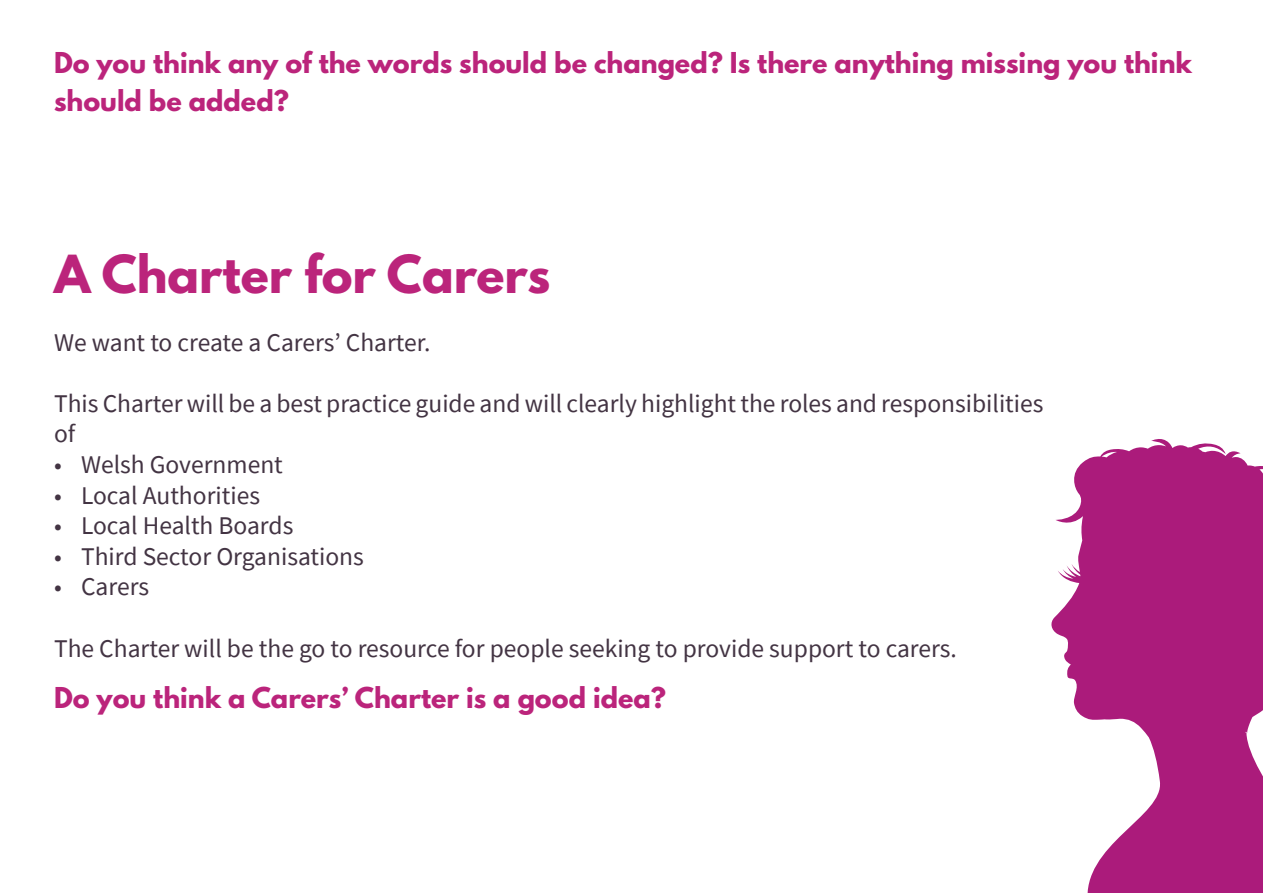
<style>
.page{position:relative;width:1263px;height:893px;background:#fff}
.page>*{position:absolute;margin:0;border:0;box-sizing:border-box;transform-origin:0 0}
.t1{font:700 46.5px "League Spartan";color:#bb247b}
.t2{font:25.5px/30.6px "Source Sans Pro";color:#433443}
.t3{font:700 25.5px/37.5px "League Spartan";color:#bb247b}
</style>
<div class="page">
<svg style="left:1051px;top:439px;width:212px;height:454px;fill:#ab1b7b"></svg>
<p class="t3" style="left:54px;top:44px;width:1139px">Do you think any of the words should be changed? Is there anything missing you think should be added?</p>
<h1 class="t1" style="left:54px;top:238px;width:498px">A Charter for Carers</h1>
<p class="t2" style="left:54px;top:327px;width:378px">We want to create a Carers’ Charter.</p>
<p class="t2" style="left:54px;top:388px;width:991px">This Charter will be a best practice guide and will clearly highlight the roles and responsibilities of</p>
<p class="t2" style="left:54px;top:449px;width:230px">• Welsh Government</p>
<p class="t2" style="left:54px;top:480px;width:207px">• Local Authorities</p>
<p class="t2" style="left:54px;top:510px;width:241px">• Local Health Boards</p>
<p class="t2" style="left:54px;top:541px;width:311px">• Third Sector Organisations</p>
<p class="t2" style="left:54px;top:571px;width:97px">• Carers</p>
<p class="t2" style="left:54px;top:633px;width:904px">The Charter will be the go to resource for people seeking to provide support to carers.</p>
<p class="t3" style="left:54px;top:678px;width:613px">Do you think a Carers’ Charter is a good idea?</p>
</div>
